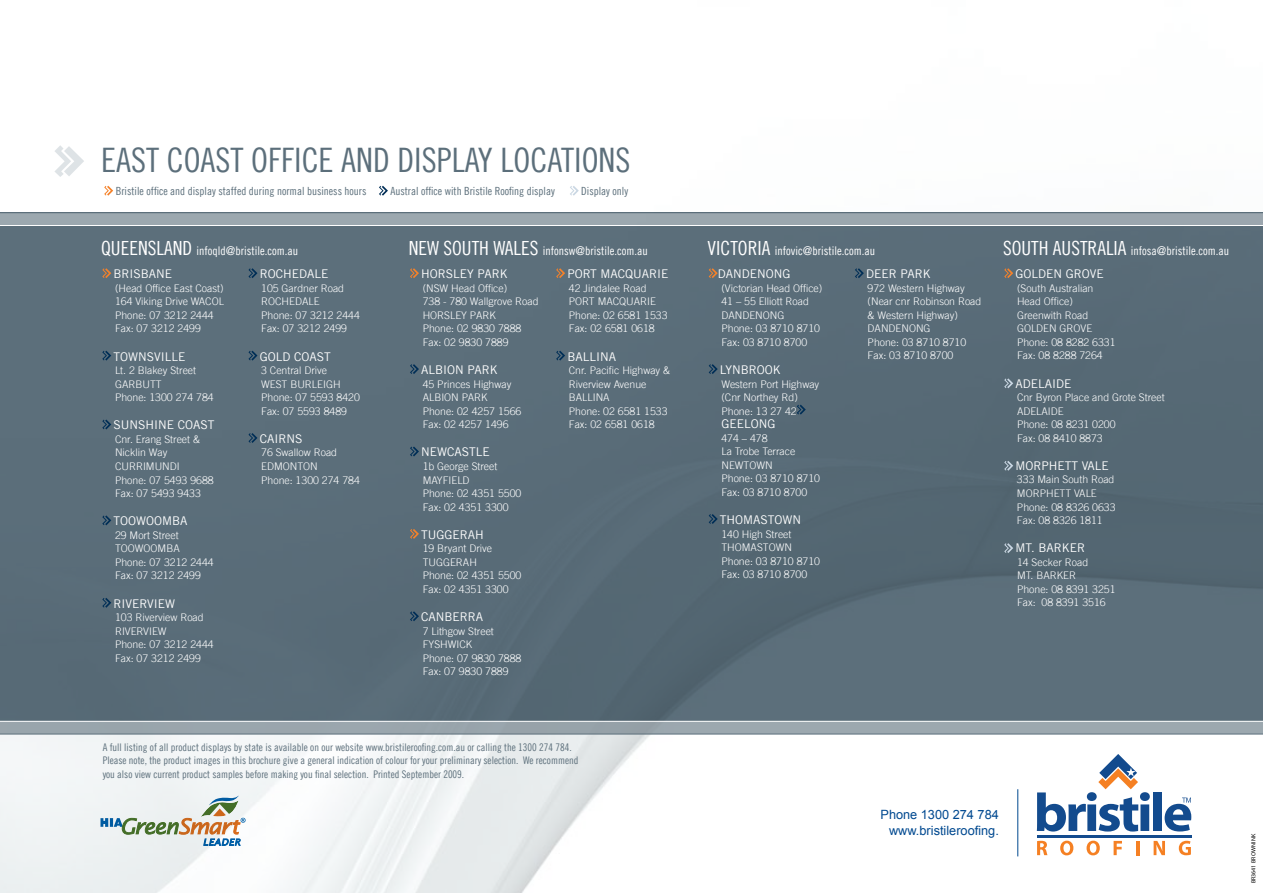
<style>
.page{position:relative;width:1263px;height:893px;background:#fff}
.page>*{position:absolute;margin:0;border:0;box-sizing:border-box;transform-origin:0 0}
.t1{font:33.75px "Trade Gothic LT Cond Eighteen";color:#5c6f7b}
.t2{font:12.75px/15.3px "Arial";color:#004990;text-align:right}
.t3{font:12px "Trade Gothic LT";color:#fff}
.t4{font:12px "Trade Gothic LT Cond Eighteen";color:#fff}
.t5{font:11.25px "Trade Gothic LT Cond Eighteen";color:#5c6f7b}
.t6{font:300 10.5px/13.5px "Trade Gothic LT";color:#fff}
.t7{font:10.5px/13.5px "Trade Gothic LT Cond Eighteen";color:#5c6f7b}
.t8{font:6px "Myriad Pro";letter-spacing:.02em;color:#000}
.s1{font-size:19.5px}
</style>
<div class="page">
<img style="left:0;top:185px;width:1263px;height:708px">
<svg style="left:1037px;top:841px;width:10px;height:14px"></svg>
<svg style="left:1060px;top:841px;width:13px;height:14px"></svg>
<svg style="left:1086px;top:841px;width:14px;height:14px"></svg>
<svg style="left:1113px;top:841px;width:9px;height:14px"></svg>
<hr style="left:1136px;top:841px;width:3px;height:14px;background:#f58023">
<svg style="left:1153px;top:841px;width:12px;height:14px"></svg>
<svg style="left:1179px;top:841px;width:12px;height:14px"></svg>
<div style="left:1153px;top:792px;width:9px;height:39px;background:#134b8e"></div>
<hr style="left:1037px;top:835px;width:154px;height:3px;background:#134b8e">
<svg style="left:1164px;top:797px;width:27px;height:34px"></svg>
<svg style="left:1037px;top:754px;width:113px;height:77px"></svg>
<div style="left:0;top:213px;width:1263px;height:12px;background:#9ca8af"></div>
<hr style="left:0;top:212px;width:1263px;height:1px;background:#5c6f7b">
<hr style="left:0;top:225px;width:1263px;height:1px;background:#fff">
<svg style="left:54px;top:145px;width:30px;height:32px"></svg>
<div style="left:0;top:721px;width:1263px;height:13px;background:#9ba7ae"></div>
<hr style="left:0;top:734px;width:1263px;height:1px;background:#5c6f7b">
<hr style="left:0;top:721px;width:1263px;height:1px;background:#fff">
<hr style="left:1017px;top:789px;width:1px;height:67px;background:#004990">
<svg style="left:102px;top:268px;width:9px;height:10px"></svg>
<svg style="left:102px;top:351px;width:9px;height:10px"></svg>
<svg style="left:102px;top:419px;width:9px;height:10px"></svg>
<svg style="left:102px;top:515px;width:9px;height:10px"></svg>
<svg style="left:102px;top:598px;width:9px;height:10px"></svg>
<svg style="left:248px;top:268px;width:9px;height:10px"></svg>
<svg style="left:248px;top:351px;width:9px;height:10px"></svg>
<svg style="left:248px;top:433px;width:9px;height:10px"></svg>
<svg style="left:410px;top:268px;width:9px;height:10px"></svg>
<svg style="left:410px;top:364px;width:9px;height:10px"></svg>
<svg style="left:410px;top:446px;width:9px;height:10px"></svg>
<svg style="left:410px;top:529px;width:9px;height:10px"></svg>
<svg style="left:410px;top:611px;width:9px;height:10px"></svg>
<svg style="left:556px;top:268px;width:9px;height:10px"></svg>
<svg style="left:556px;top:351px;width:9px;height:10px"></svg>
<svg style="left:709px;top:268px;width:9px;height:10px"></svg>
<svg style="left:709px;top:364px;width:9px;height:10px"></svg>
<svg style="left:797px;top:405px;width:9px;height:10px"></svg>
<svg style="left:709px;top:514px;width:9px;height:10px"></svg>
<svg style="left:855px;top:268px;width:9px;height:10px"></svg>
<svg style="left:1004px;top:268px;width:9px;height:10px"></svg>
<svg style="left:1004px;top:378px;width:9px;height:10px"></svg>
<svg style="left:1004px;top:461px;width:9px;height:10px"></svg>
<svg style="left:1004px;top:543px;width:9px;height:10px"></svg>
<svg style="left:104px;top:186px;width:9px;height:10px"></svg>
<svg style="left:379px;top:186px;width:9px;height:10px"></svg>
<svg style="left:570px;top:186px;width:9px;height:10px"></svg>
<h1 class="t1" style="left:101px;top:140px;width:531px">EAST COAST OFFICE AND DISPLAY LOCATIONS</h1>
<p class="t5" style="left:116px;top:184px;width:252px">Bristile office and display staffed during normal business hours</p>
<p class="t5" style="left:390px;top:184px;width:166px">Austral office with Bristile Roofing display</p>
<p class="t5" style="left:581px;top:184px;width:48px">Display only</p>
<p class="t4" style="left:101px;top:244px;width:198px"><span class="s1">QUEENSLAND</span> infoqld@bristile.com.au</p>
<p class="t3" style="left:114px;top:267px;width:60px">BRISBANE</p>
<p class="t6" style="left:115px;top:281px;width:110px">(Head Office East Coast)<br>164 Viking Drive WACOL<br>Phone: 07 3212 2444<br>Fax: 07 3212 2499</p>
<p class="t3" style="left:114px;top:349px;width:74px">TOWNSVILLE</p>
<p class="t6" style="left:115px;top:363px;width:100px">Lt. 2 Blakey Street<br>GARBUTT<br>Phone: 1300 274 784</p>
<p class="t3" style="left:114px;top:418px;width:102px">SUNSHINE COAST</p>
<p class="t6" style="left:115px;top:432px;width:100px">Cnr. Erang Street &amp;<br>Nicklin Way<br>CURRIMUNDI<br>Phone: 07 5493 9688<br>Fax: 07 5493 9433</p>
<p class="t3" style="left:114px;top:514px;width:76px">TOOWOOMBA</p>
<p class="t6" style="left:115px;top:528px;width:100px">29 Mort Street<br>TOOWOOMBA<br>Phone: 07 3212 2444<br>Fax: 07 3212 2499</p>
<p class="t3" style="left:114px;top:596px;width:63px">RIVERVIEW</p>
<p class="t6" style="left:115px;top:611px;width:100px">103 Riverview Road<br>RIVERVIEW<br>Phone: 07 3212 2444<br>Fax: 07 3212 2499</p>
<p class="t3" style="left:260px;top:267px;width:70px">ROCHEDALE</p>
<p class="t6" style="left:261px;top:281px;width:100px">105 Gardner Road<br>ROCHEDALE<br>Phone: 07 3212 2444<br>Fax: 07 3212 2499</p>
<p class="t3" style="left:260px;top:349px;width:73px">GOLD COAST</p>
<p class="t6" style="left:261px;top:363px;width:100px">3 Central Drive<br>WEST BURLEIGH<br>Phone: 07 5593 8420<br>Fax: 07 5593 8489</p>
<p class="t3" style="left:260px;top:431px;width:44px">CAIRNS</p>
<p class="t6" style="left:261px;top:446px;width:100px">76 Swallow Road<br>EDMONTON<br>Phone: 1300 274 784</p>
<p class="t4" style="left:409px;top:244px;width:240px"><span class="s1">NEW SOUTH WALES</span> infonsw@bristile.com.au</p>
<p class="t3" style="left:421px;top:267px;width:88px">HORSLEY PARK</p>
<p class="t6" style="left:423px;top:281px;width:117px">(NSW Head Office)<br>738 - 780 Wallgrove Road<br>HORSLEY PARK<br>Phone: 02 9830 7888<br>Fax: 02 9830 7889</p>
<p class="t3" style="left:421px;top:363px;width:78px">ALBION PARK</p>
<p class="t6" style="left:423px;top:377px;width:100px">45 Princes Highway<br>ALBION PARK<br>Phone: 02 4257 1566<br>Fax: 02 4257 1496</p>
<p class="t3" style="left:421px;top:445px;width:70px">NEWCASTLE</p>
<p class="t6" style="left:423px;top:459px;width:100px">1b George Street<br>MAYFIELD<br>Phone: 02 4351 5500<br>Fax: 02 4351 3300</p>
<p class="t3" style="left:421px;top:527px;width:64px">TUGGERAH</p>
<p class="t6" style="left:423px;top:542px;width:100px">19 Bryant Drive<br>TUGGERAH<br>Phone: 02 4351 5500<br>Fax: 02 4351 3300</p>
<p class="t3" style="left:421px;top:610px;width:64px">CANBERRA</p>
<p class="t6" style="left:423px;top:624px;width:100px">7 Lithgow Street<br>FYSHWICK<br>Phone: 07 9830 7888<br>Fax: 07 9830 7889</p>
<p class="t3" style="left:567px;top:267px;width:103px">PORT MACQUARIE</p>
<p class="t6" style="left:569px;top:281px;width:100px">42 Jindalee Road<br>PORT MACQUARIE<br>Phone: 02 6581 1533<br>Fax: 02 6581 0618</p>
<p class="t3" style="left:567px;top:349px;width:50px">BALLINA</p>
<p class="t6" style="left:569px;top:363px;width:103px">Cnr. Pacific Highway &amp;<br>Riverview Avenue<br>BALLINA<br>Phone: 02 6581 1533<br>Fax: 02 6581 0618</p>
<p class="t7" style="left:103px;top:740px;width:477px">A full listing of all product displays by state is available on our website www.bristileroofing.com.au or calling the 1300 274 784.<br>Please note, the product images in this brochure give a general indication of colour for your preliminary selection. We recommend you also view current product samples before making you final selection. Printed September 2009.</p>
<p class="t4" style="left:708px;top:244px;width:169px"><span class="s1">VICTORIA</span> infovic@bristile.com.au</p>
<p class="t4" style="left:1003px;top:244px;width:228px"><span class="s1">SOUTH AUSTRALIA</span> infosa@bristile.com.au</p>
<p class="t3" style="left:718px;top:267px;width:74px">DANDENONG</p>
<p class="t6" style="left:721px;top:281px;width:102px">(Victorian Head Office)<br>41 – 55 Elliott Road<br>DANDENONG<br>Phone: 03 8710 8710<br>Fax: 03 8710 8700</p>
<p class="t3" style="left:720px;top:363px;width:62px">LYNBROOK</p>
<p class="t6" style="left:721px;top:377px;width:99px">Western Port Highway (Cnr Northey Rd)<br>Phone: 13 27 42</p>
<p class="t3" style="left:721px;top:417px;width:56px">GEELONG</p>
<p class="t6" style="left:721px;top:431px;width:100px">474 – 478<br>La Trobe Terrace<br>NEWTOWN<br>Phone: 03 8710 8710<br>Fax: 03 8710 8700</p>
<p class="t3" style="left:720px;top:512px;width:83px">THOMASTOWN</p>
<p class="t6" style="left:721px;top:527px;width:100px">140 High Street<br>THOMASTOWN<br>Phone: 03 8710 8710<br>Fax: 03 8710 8700</p>
<p class="t3" style="left:866px;top:267px;width:66px">DEER PARK</p>
<p class="t6" style="left:868px;top:281px;width:115px">972 Western Highway (Near cnr Robinson Road &amp; Western Highway)<br>DANDENONG<br>Phone: 03 8710 8710<br>Fax: 03 8710 8700</p>
<p class="t3" style="left:1015px;top:267px;width:90px">GOLDEN GROVE</p>
<p class="t6" style="left:1017px;top:281px;width:100px">(South Australian<br>Head Office)<br>Greenwith Road<br>GOLDEN GROVE<br>Phone: 08 8282 6331<br>Fax: 08 8288 7264</p>
<p class="t3" style="left:1015px;top:376px;width:58px">ADELAIDE</p>
<p class="t6" style="left:1017px;top:390px;width:149px">Cnr Byron Place and Grote Street<br>ADELAIDE<br>Phone: 08 8231 0200<br>Fax: 08 8410 8873</p>
<p class="t3" style="left:1015px;top:458px;width:95px">MORPHETT VALE</p>
<p class="t6" style="left:1017px;top:473px;width:100px">333 Main South Road<br>MORPHETT VALE<br>Phone: 08 8326 0633<br>Fax: 08 8326 1811</p>
<p class="t3" style="left:1015px;top:541px;width:71px">MT. BARKER</p>
<p class="t6" style="left:1017px;top:555px;width:100px">14 Secker Road<br>MT. BARKER<br>Phone: 08 8391 3251<br>Fax: 08 8391 3516</p>
<p class="t2" style="left:880px;top:807px;width:120px">Phone 1300 274 784 www.bristileroofing.</p>
<p class="t8" style="left:1250px;top:883px;width:51px;rotate:-90deg">BR3641 BROWNINK</p>
</div>
